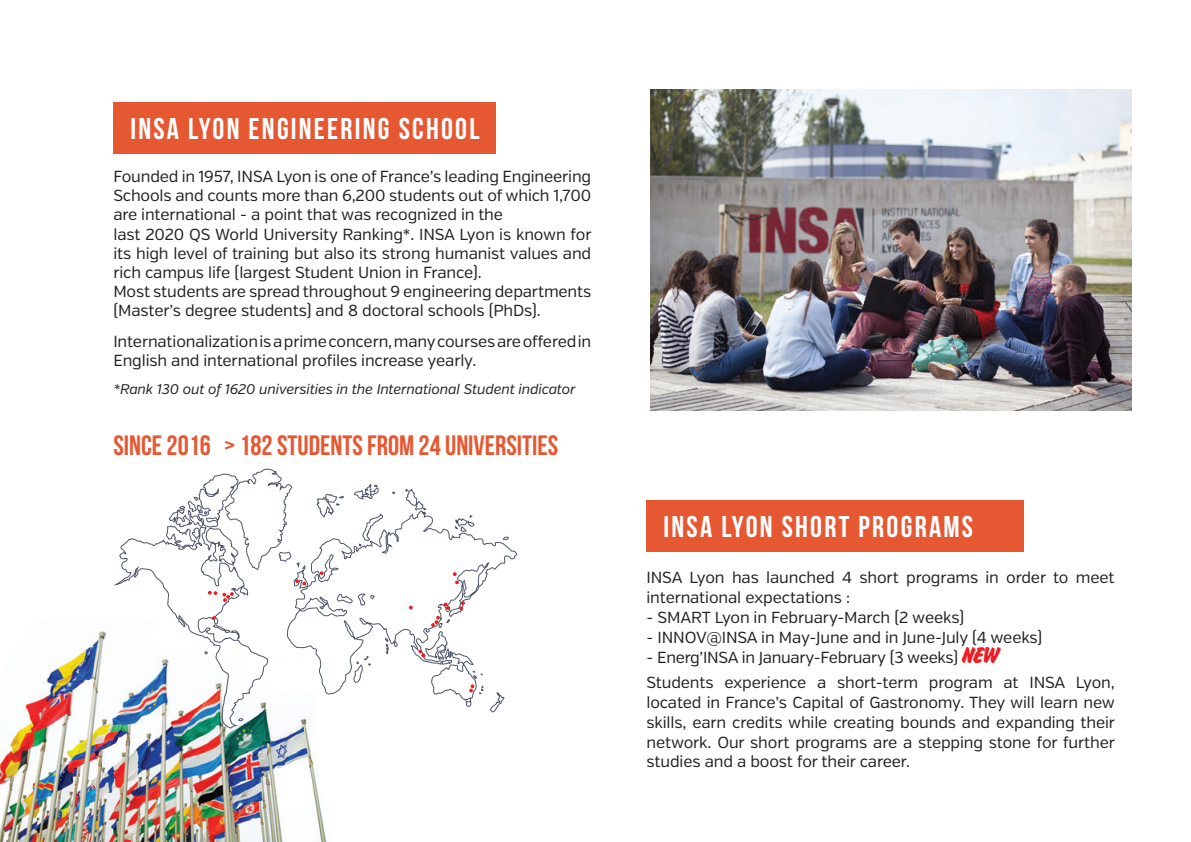
<style>
.page{position:relative;width:1191px;height:842px;background:#fff}
.page>*{position:absolute;margin:0;border:0;box-sizing:border-box;transform-origin:0 0}
.t1{font:700 30px "Bebas Neue";letter-spacing:.075em;color:#fff}
.t2{font:700 28px "Bebas Neue";color:#e65831}
.t3{font:16px/19.2px "Verb";letter-spacing:-.01em;color:#231f20}
.t4{font:italic 14px "Verb";letter-spacing:-.01em;color:#231f20}
.s1{font-family:"Brush Hand New";font-size:24px;color:#ee1d23}
</style>
<div class="page">
<img style="left:0;top:631px;width:327px;height:211px">
<div style="left:113px;top:102px;width:382px;height:51px;background:#e65831"></div>
<div style="left:646px;top:500px;width:377px;height:51px;background:#e65831"></div>
<img style="left:651px;top:89px;width:480px;height:322px">
<svg style="left:115px;top:468px;width:402px;height:261px"></svg>
<svg style="left:295px;top:579px;width:11px;height:6px"></svg>
<svg style="left:212px;top:616px;width:4px;height:4px"></svg>
<svg style="left:208px;top:591px;width:26px;height:11px"></svg>
<svg style="left:320px;top:571px;width:3px;height:4px"></svg>
<svg style="left:459px;top:601px;width:5px;height:9px"></svg>
<svg style="left:444px;top:602px;width:6px;height:8px"></svg>
<svg style="left:409px;top:606px;width:4px;height:3px"></svg>
<svg style="left:418px;top:650px;width:7px;height:7px"></svg>
<svg style="left:453px;top:572px;width:6px;height:12px"></svg>
<svg style="left:431px;top:616px;width:9px;height:11px"></svg>
<svg style="left:469px;top:684px;width:5px;height:8px"></svg>
<h1 class="t1" style="left:130px;top:112px;width:351px">INSA LYON ENGINEERING SCHOOL</h1>
<p class="t3" style="left:113px;top:167px;width:479px">Founded in 1957, INSA Lyon is one of France’s leading Engineering Schools and counts more than 6,200 students out of which 1,700 are international - a point that was recognized in the<br>last 2020 QS World University Ranking*. INSA Lyon is known for its high level of training but also its strong humanist values and rich campus life (largest Student Union in France).<br>Most students are spread throughout 9 engineering departments (Master’s degree students) and 8 doctoral schools (PhDs).</p>
<p class="t3" style="left:113px;top:332px;width:479px">Internationalization is a prime concern, many courses are offered in<br>English and international profiles increase yearly.</p>
<p class="t4" style="left:113px;top:381px;width:464px">*Rank 130 out of 1620 universities in the International Student indicator</p>
<h2 class="t2" style="left:113px;top:430px;width:446px">SINCE 2016 &gt; 182 STUDENTS FROM 24 UNIVERSITIES</h2>
<h1 class="t1" style="left:663px;top:510px;width:311px">INSA LYON SHORT PROGRAMS</h1>
<p class="t3" style="left:646px;top:567px;width:469px;line-height:20px">INSA Lyon has launched 4 short programs in order to meet international expectations :</p>
<p class="t3" style="left:646px;top:608px;width:319px">- SMART Lyon in February-March (2 weeks)</p>
<p class="t3" style="left:646px;top:628px;width:397px">- INNOV@INSA in May-June and in June-July (4 weeks)</p>
<p class="t3" style="left:646px;top:644px;width:470px;line-height:25.6px">- Energ’INSA in January-February (3 weeks) <span class="s1">NEW<br></span>Students experience a short-term program at INSA Lyon,</p>
<p class="t3" style="left:646px;top:693px;width:470px;text-align:justify">located in France’s Capital of Gastronomy. They will learn new skills, earn credits while creating bounds and expanding their network. Our short programs are a stepping stone for further studies and a boost for their career.</p>
</div>
